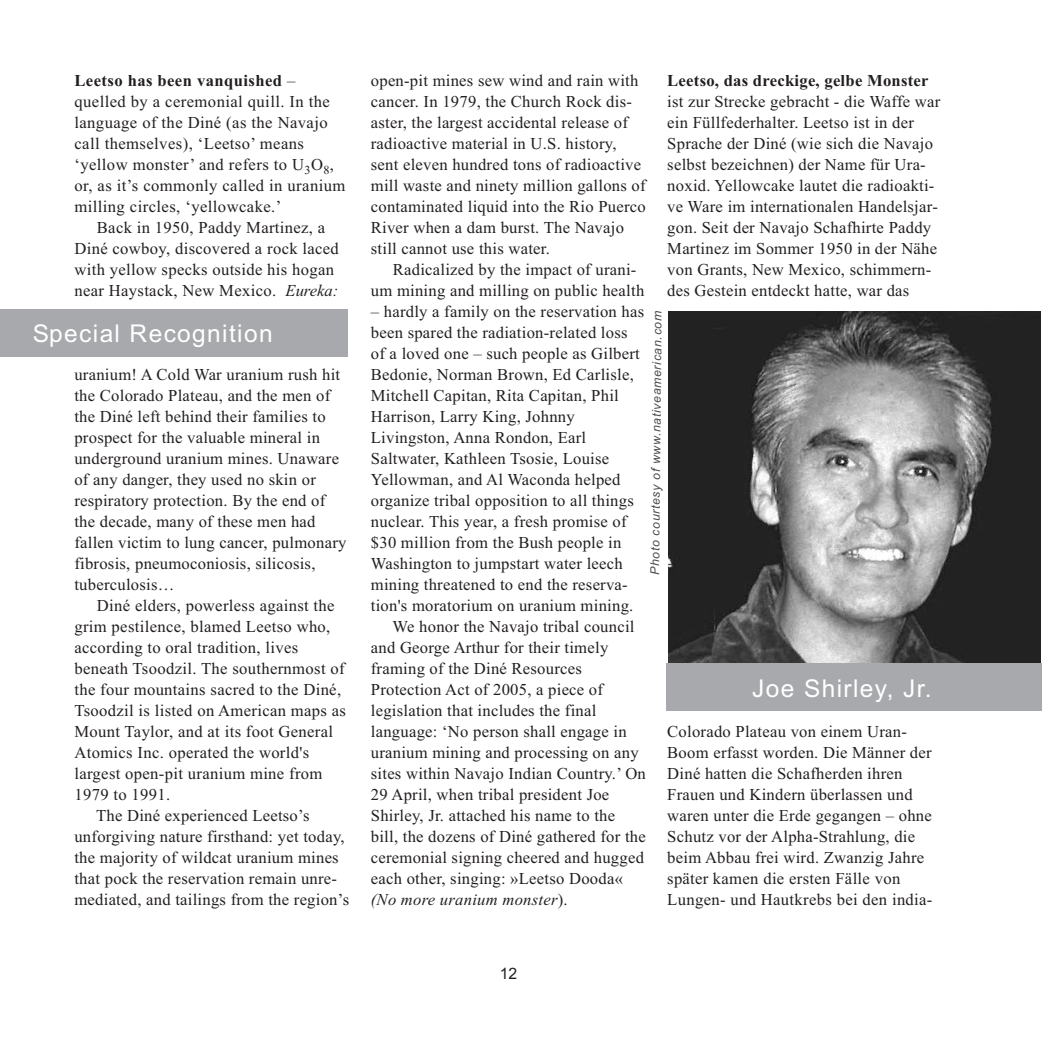
<style>
.page{position:relative;width:1042px;height:1042px;background:#fff}
.page>*{position:absolute;margin:0;border:0;box-sizing:border-box;transform-origin:0 0}
.t1{font:24.5px "Arial";letter-spacing:.055em;color:#fff}
.t2{font:16.62px/21px "Times New Roman";letter-spacing:.015em;color:#231f20}
.t3{font:700 16.62px "Times New Roman";letter-spacing:.025em;color:#231f20}
.t4{font:italic 16.62px "Times New Roman";letter-spacing:.015em;color:#231f20}
.t5{font:15.75px "Arial";color:#231f20}
.t6{font:italic 12.25px "Arial";color:#4b4c4d}
.s1{font-weight:400}
.s2{font-style:italic}
.s3{font-style:normal}
.s4{font-weight:700}
</style>
<div class="page">
<img style="left:669px;top:312px;width:371px;height:351px">
<div style="left:667px;top:663px;width:375px;height:48px;background:#a8a9ad"></div>
<div style="left:0;top:309px;width:347px;height:48px;background:#a8a9ad"></div>
<p class="t3" style="left:74px;top:70px;width:222px">Leetso has been vanquished <span class="s1">–</span></p>
<p class="t2" style="left:74px;top:91px;width:257px">quelled by a ceremonial quill. In the</p>
<p class="t2" style="left:74px;top:112px;width:255px">language of the Diné (as the Navajo</p>
<p class="t2" style="left:74px;top:133px;width:231px">call themselves), ‘Leetso’ means</p>
<p class="t2" style="left:74px;top:154px;width:261px">‘yellow monster’ and refers to U<sub>3</sub>O<sub>8</sub>,</p>
<p class="t2" style="left:74px;top:175px;width:272px">or, as it’s commonly called in uranium</p>
<p class="t2" style="left:74px;top:196px;width:208px">milling circles, ‘yellowcake.’</p>
<p class="t2" style="left:97px;top:217px;width:230px">Back in 1950, Paddy Martinez, a</p>
<p class="t2" style="left:74px;top:238px;width:266px">Diné cowboy, discovered a rock laced</p>
<p class="t2" style="left:74px;top:259px;width:261px">with yellow specks outside his hogan</p>
<p class="t2" style="left:74px;top:280px;width:265px">near Haystack, New Mexico. <span class="s2">Eureka:</span></p>
<p class="t1" style="left:33px;top:319px;width:241px">Special Recognition</p>
<p class="t2" style="left:74px;top:364px;width:267px">uranium! A Cold War uranium rush hit</p>
<p class="t2" style="left:74px;top:385px;width:257px">the Colorado Plateau, and the men of</p>
<p class="t2" style="left:74px;top:406px;width:253px">the Diné left behind their families to</p>
<p class="t2" style="left:74px;top:427px;width:247px">prospect for the valuable mineral in</p>
<p class="t2" style="left:74px;top:448px;width:266px">underground uranium mines. Unaware</p>
<p class="t2" style="left:74px;top:469px;width:243px">of any danger, they used no skin or</p>
<p class="t2" style="left:74px;top:490px;width:252px">respiratory protection. By the end of</p>
<p class="t2" style="left:74px;top:511px;width:243px">the decade, many of these men had</p>
<p class="t2" style="left:74px;top:532px;width:273px">fallen victim to lung cancer, pulmonary</p>
<p class="t2" style="left:74px;top:553px;width:243px">fibrosis, pneumoconiosis, silicosis,</p>
<p class="t2" style="left:74px;top:574px;width:101px">tuberculosis…</p>
<p class="t2" style="left:97px;top:595px;width:239px">Diné elders, powerless against the</p>
<p class="t2" style="left:74px;top:616px;width:257px">grim pestilence, blamed Leetso who,</p>
<p class="t2" style="left:74px;top:637px;width:225px">according to oral tradition, lives</p>
<p class="t2" style="left:74px;top:658px;width:272px">beneath Tsoodzil. The southernmost of</p>
<p class="t2" style="left:74px;top:679px;width:268px">the four mountains sacred to the Diné,</p>
<p class="t2" style="left:74px;top:700px;width:273px">Tsoodzil is listed on American maps as</p>
<p class="t2" style="left:74px;top:721px;width:260px">Mount Taylor, and at its foot General</p>
<p class="t2" style="left:74px;top:742px;width:236px">Atomics Inc. operated the world's</p>
<p class="t2" style="left:74px;top:763px;width:249px">largest open-pit uranium mine from</p>
<p class="t2" style="left:74px;top:784px;width:97px">1979 to 1991.</p>
<p class="t2" style="left:96px;top:805px;width:215px">The Diné experienced Leetso’s</p>
<p class="t2" style="left:74px;top:826px;width:272px">unforgiving nature firsthand: yet today,</p>
<p class="t2" style="left:74px;top:847px;width:266px">the majority of wildcat uranium mines</p>
<p class="t2" style="left:74px;top:868px;width:264px">that pock the reservation remain unre-</p>
<p class="t2" style="left:74px;top:889px;width:276px">mediated, and tailings from the region’s</p>
<p class="t2" style="left:371px;top:70px;width:269px">open-pit mines sew wind and rain with</p>
<p class="t2" style="left:371px;top:91px;width:263px">cancer. In 1979, the Church Rock dis-</p>
<p class="t2" style="left:371px;top:112px;width:259px">aster, the largest accidental release of</p>
<p class="t2" style="left:371px;top:133px;width:247px">radioactive material in U.S. history,</p>
<p class="t2" style="left:371px;top:154px;width:272px">sent eleven hundred tons of radioactive</p>
<p class="t2" style="left:371px;top:175px;width:276px">mill waste and ninety million gallons of</p>
<p class="t2" style="left:371px;top:196px;width:276px">contaminated liquid into the Rio Puerco</p>
<p class="t2" style="left:371px;top:217px;width:255px">River when a dam burst. The Navajo</p>
<p class="t2" style="left:371px;top:238px;width:180px">still cannot use this water.</p>
<p class="t2" style="left:393px;top:259px;width:245px">Radicalized by the impact of urani-</p>
<p class="t2" style="left:371px;top:280px;width:275px">um mining and milling on public health</p>
<p class="t2" style="left:371px;top:301px;width:275px">– hardly a family on the reservation has</p>
<p class="t2" style="left:371px;top:322px;width:258px">been spared the radiation-related loss</p>
<p class="t2" style="left:371px;top:343px;width:270px">of a loved one – such people as Gilbert</p>
<p class="t2" style="left:371px;top:364px;width:264px">Bedonie, Norman Brown, Ed Carlisle,</p>
<p class="t2" style="left:371px;top:385px;width:249px">Mitchell Capitan, Rita Capitan, Phil</p>
<p class="t2" style="left:371px;top:406px;width:205px">Harrison, Larry King, Johnny</p>
<p class="t2" style="left:371px;top:427px;width:217px">Livingston, Anna Rondon, Earl</p>
<p class="t2" style="left:371px;top:448px;width:240px">Saltwater, Kathleen Tsosie, Louise</p>
<p class="t2" style="left:371px;top:469px;width:251px">Yellowman, and Al Waconda helped</p>
<p class="t2" style="left:371px;top:490px;width:264px">organize tribal opposition to all things</p>
<p class="t2" style="left:371px;top:511px;width:257px">nuclear. This year, a fresh promise of</p>
<p class="t2" style="left:371px;top:532px;width:252px">$30 million from the Bush people in</p>
<p class="t2" style="left:371px;top:553px;width:253px">Washington to jumpstart water leech</p>
<p class="t2" style="left:371px;top:574px;width:258px">mining threatened to end the reserva-</p>
<p class="t2" style="left:371px;top:595px;width:264px">tion's moratorium on uranium mining.</p>
<p class="t2" style="left:393px;top:616px;width:243px">We honor the Navajo tribal council</p>
<p class="t2" style="left:371px;top:637px;width:239px">and George Arthur for their timely</p>
<p class="t2" style="left:371px;top:658px;width:213px">framing of the Diné Resources</p>
<p class="t2" style="left:371px;top:679px;width:234px">Protection Act of 2005, a piece of</p>
<p class="t2" style="left:371px;top:700px;width:227px">legislation that includes the final</p>
<p class="t2" style="left:371px;top:721px;width:257px">language: ‘No person shall engage in</p>
<p class="t2" style="left:371px;top:742px;width:269px">uranium mining and processing on any</p>
<p class="t2" style="left:371px;top:763px;width:276px">sites within Navajo Indian Country.’ On</p>
<p class="t2" style="left:371px;top:784px;width:240px">29 April, when tribal president Joe</p>
<p class="t2" style="left:371px;top:805px;width:246px">Shirley, Jr. attached his name to the</p>
<p class="t2" style="left:371px;top:826px;width:276px">bill, the dozens of Diné gathered for the</p>
<p class="t2" style="left:371px;top:847px;width:275px">ceremonial signing cheered and hugged</p>
<p class="t2" style="left:371px;top:868px;width:254px">each other, singing: »Leetso Dooda«</p>
<p class="t4" style="left:371px;top:889px;width:198px">(No more uranium monster<span class="s3">).</span></p>
<p class="t2" style="left:667px;top:70px;width:274px"><span class="s4">Leetso, das dreckige, gelbe Monster </span>ist zur Strecke gebracht - die Waffe war ein Füllfederhalter. Leetso ist in der Sprache der Diné (wie sich die Navajo selbst bezeichnen) der Name für Ura&shy;noxid. Yellowcake lautet die radioakti&shy;ve Ware im internationalen Handelsjar&shy;gon. Seit der Navajo Schafhirte Paddy Martinez im Sommer 1950 in der Nähe von Grants, New Mexico, schimmern&shy;des Gestein entdeckt hatte, war das</p>
<p class="t6" style="left:647px;top:575px;width:266px;rotate:-89deg">Photo courtesy of www.nativeamerican.com</p>
<p class="t1" style="left:752px;top:674px;width:181px">Joe Shirley, Jr.</p>
<p class="t2" style="left:667px;top:720px;width:267px">Colorado Plateau von einem Uran-Boom erfasst worden. Die Männer der Diné hatten die Schafherden ihren Frauen und Kindern überlassen und waren unter die Erde gegangen – ohne Schutz vor der Alpha-Strahlung, die beim Abbau frei wird. Zwanzig Jahre später kamen die ersten Fälle von Lungen- und Hautkrebs bei den india-</p>
<p class="t5" style="left:500px;top:964px;width:19px">12</p>
</div>
